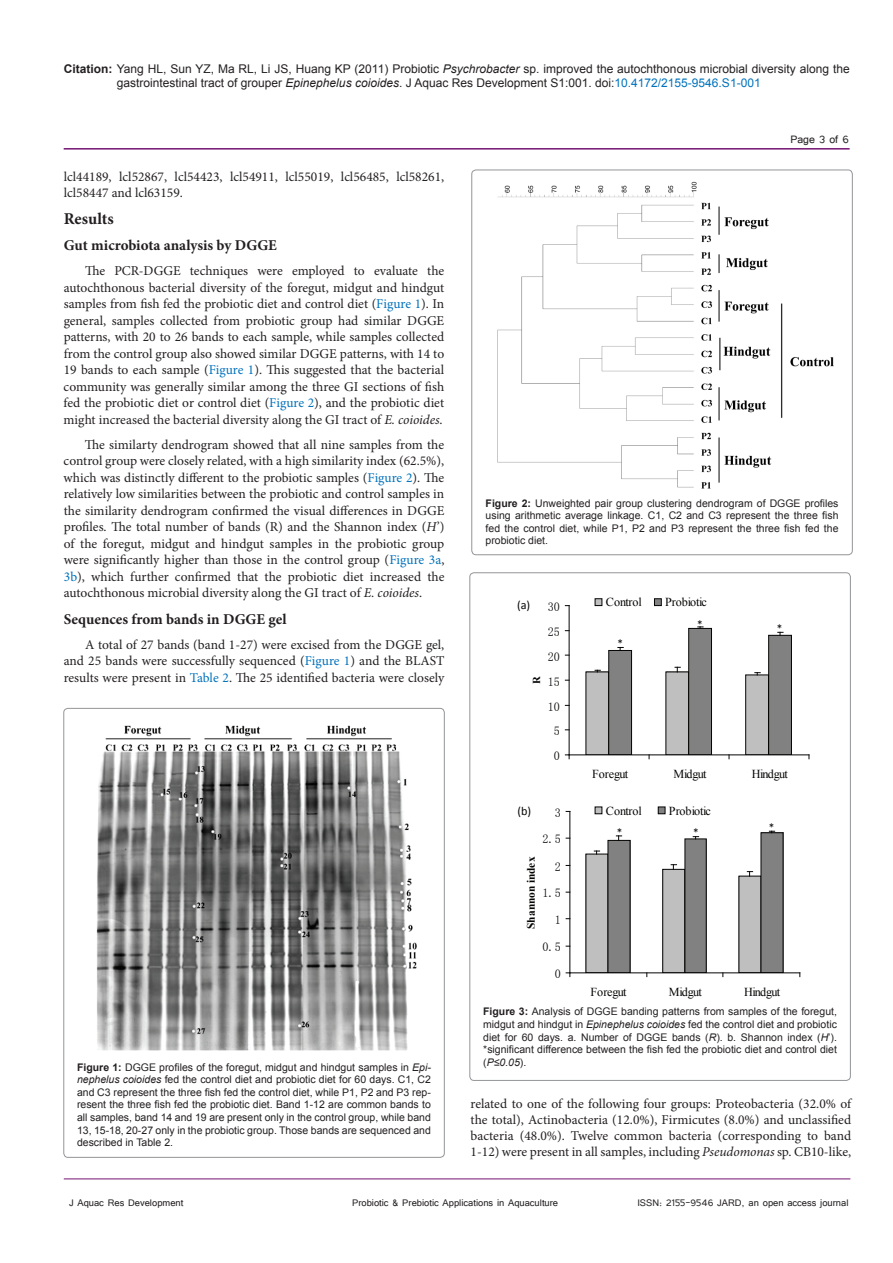
<style>
.page{position:relative;width:893px;height:1263px;background:#fff}
.page>*{position:absolute;margin:0;border:0;box-sizing:border-box;transform-origin:0 0}
.t1{font:700 16.5px "Minion Pro";color:#231f20}
.t2{font:700 15px "Minion Pro";color:#231f20}
.t3{font:13.5px/16.5px "Minion Pro";color:#231f20;text-align:justify}
.t4{font:13.5px "Tunga";color:#231f20}
.t5{font:12.15px "Times New Roman";letter-spacing:-.02em;color:#050504}
.t6{font:12.15px "Sim Sun";color:#050504}
.t7{font:12.15px "Times New Roman";letter-spacing:-.06em;color:#050504}
.t8{font:12.15px "Calibri";color:#050504}
.t9{font:12px/14.4px "Arial";color:#231f20}
.t10{font:12px "Tunga";color:#231f20}
.t11{font:700 11.4px "Times New Roman";letter-spacing:-.02em;color:#050504}
.t12{font:11.25px "Calibri";color:#050504}
.t13{font:700 10.65px "Times New Roman";color:#050504}
.t14{font:10.5px/12.6px "Arial";color:#231f20;text-align:justify}
.s1{font-weight:700}
.s2{font-style:italic}
.s3{color:#0072bc}
</style>
<div class="page">
<hr style="left:64px;top:148px;width:786px;height:2px;background:#741272">
<hr style="left:64px;top:1179px;width:786px;height:1px;background:#741272">
<img style="left:96px;top:725px;width:321px;height:326px">
<div style="left:586px;top:672px;width:23px;height:83px;background:#c0bfbf"></div>
<div style="left:666px;top:672px;width:23px;height:83px;background:#c0bfbf"></div>
<div style="left:746px;top:675px;width:23px;height:80px;background:#c0bfbf"></div>
<div style="left:745px;top:674px;width:24px;height:81px;border:1px solid #050504"></div>
<div style="left:609px;top:650px;width:23px;height:105px;background:#808180"></div>
<div style="left:608px;top:650px;width:24px;height:105px;border:1px solid #050504"></div>
<div style="left:689px;top:628px;width:22px;height:127px;background:#808180"></div>
<div style="left:688px;top:628px;width:24px;height:127px;border:1px solid #050504"></div>
<div style="left:769px;top:635px;width:22px;height:120px;background:#808180"></div>
<div style="left:768px;top:635px;width:24px;height:120px;border:1px solid #050504"></div>
<svg style="left:675px;top:667px;width:5px;height:5px"></svg>
<svg style="left:755px;top:672px;width:5px;height:3px"></svg>
<svg style="left:778px;top:632px;width:5px;height:3px"></svg>
<hr style="left:569px;top:606px;width:1px;height:149px;background:#050504">
<hr style="left:569px;top:755px;width:240px;height:1px;background:#050504">
<div style="left:595px;top:599px;width:7px;height:7px;background:#c0bfbf"></div>
<div style="left:595px;top:598px;width:7px;height:8px;border:1px solid #050504"></div>
<div style="left:654px;top:599px;width:7px;height:7px;background:#808180"></div>
<div style="left:654px;top:598px;width:8px;height:8px;border:1px solid #050504"></div>
<div style="left:586px;top:854px;width:22px;height:119px;background:#c0bfbf"></div>
<div style="left:586px;top:854px;width:22px;height:119px;border:1px solid #050504"></div>
<div style="left:663px;top:869px;width:22px;height:104px;background:#c0bfbf"></div>
<div style="left:662px;top:869px;width:23px;height:104px;border:1px solid #050504"></div>
<div style="left:739px;top:876px;width:22px;height:97px;background:#c0bfbf"></div>
<div style="left:739px;top:876px;width:22px;height:97px;border:1px solid #050504"></div>
<div style="left:608px;top:840px;width:22px;height:133px;background:#808180"></div>
<div style="left:685px;top:839px;width:21px;height:134px;background:#808180"></div>
<div style="left:685px;top:838px;width:22px;height:135px;border:1px solid #050504"></div>
<div style="left:761px;top:833px;width:22px;height:140px;background:#808180"></div>
<svg style="left:594px;top:851px;width:6px;height:3px"></svg>
<svg style="left:671px;top:864px;width:5px;height:5px"></svg>
<svg style="left:747px;top:871px;width:6px;height:5px"></svg>
<svg style="left:616px;top:835px;width:6px;height:5px"></svg>
<svg style="left:693px;top:836px;width:6px;height:3px"></svg>
<svg style="left:769px;top:831px;width:6px;height:2px"></svg>
<hr style="left:570px;top:811px;width:1px;height:162px;background:#050504">
<hr style="left:570px;top:972px;width:230px;height:1px;background:#050504">
<svg style="left:566px;top:972px;width:5px;height:5px"></svg>
<div style="left:595px;top:807px;width:7px;height:7px;background:#c0bfbf"></div>
<div style="left:595px;top:806px;width:7px;height:8px;border:1px solid #050504"></div>
<div style="left:658px;top:807px;width:7px;height:7px;background:#808180"></div>
<div style="left:658px;top:806px;width:7px;height:8px;border:1px solid #050504"></div>
<img style="left:497px;top:181px;width:337px;height:308px">
<div style="left:472px;top:170px;width:380px;height:385px;border:1px solid #939598;border-radius:4px"></div>
<p class="t9" style="left:117px;top:61px;width:734px;text-indent:-53px"><span class="s1">Citation:</span> Yang HL, Sun YZ, Ma RL, Li JS, Huang KP (2011) Probiotic <span class="s2">Psychrobacter</span> sp. improved the autochthonous microbial diversity along the gastrointestinal tract of grouper <span class="s2">Epinephelus coioides</span>. J Aquac Res Development S1:001. doi:<span class="s3">10.4172/2155-9546.S1-001</span></p>
<p class="t3" style="left:64px;top:168px;width:382px">lcl44189, lcl52867, lcl54423, lcl54911, lcl55019, lcl56485, lcl58261, lcl58447 and lcl63159.</p>
<p class="t1" style="left:64px;top:207px;width:51px">Results</p>
<p class="t2" style="left:64px;top:235px;width:215px">Gut microbiota analysis by DGGE</p>
<p class="t3" style="left:64px;top:263px;width:382px;text-indent:21px">The PCR-DGGE techniques were employed to evaluate the autochthonous bacterial diversity of the foregut, midgut and hindgut samples from fish fed the probiotic diet and control diet (<span class="s3">Figure 1</span>). In general, samples collected from probiotic group had similar DGGE patterns, with 20 to 26 bands to each sample, while samples collected from the control group also showed similar DGGE patterns, with 14 to 19 bands to each sample (<span class="s3">Figure 1</span>). This suggested that the bacterial community was generally similar among the three GI sections of fish fed the probiotic diet or control diet (<span class="s3">Figure 2</span>), and the probiotic diet might increased the bacterial diversity along the GI tract of <span class="s2">E. coioides</span>.</p>
<p class="t3" style="left:64px;top:436px;width:382px;text-indent:21px">The similarty dendrogram showed that all nine samples from the control group were closely related, with a high similarity index (62.5%), which was distinctly different to the probiotic samples (<span class="s3">Figure 2</span>). The relatively low similarities between the probiotic and control samples in the similarity dendrogram confirmed the visual differences in DGGE profiles. The total number of bands (R) and the Shannon index (<span class="s2">H</span>’) of the foregut, midgut and hindgut samples in the probiotic group were significantly higher than those in the control group (<span class="s3">Figure 3a</span>, <span class="s3">3b</span>), which further confirmed that the probiotic diet increased the autochthonous microbial diversity along the GI tract of <span class="s2">E. coioides</span>.</p>
<p class="t2" style="left:64px;top:608px;width:224px">Sequences from bands in DGGE gel</p>
<p class="t3" style="left:64px;top:636px;width:382px;text-indent:21px">A total of 27 bands (band 1-27) were excised from the DGGE gel, and 25 bands were successfully sequenced (<span class="s3">Figure 1</span>) and the BLAST results were present in <span class="s3">Table 2</span>. The 25 identified bacteria were closely</p>
<p class="t14" style="left:77px;top:1061px;width:355px"><span class="s1">Figure 1:</span> DGGE profiles of the foregut, midgut and hindgut samples in <span class="s2">Epi&shy;nephelus coioides</span> fed the control diet and probiotic diet for 60 days. C1, C2 and C3 represent the three fish fed the control diet, while P1, P2 and P3 rep&shy;resent the three fish fed the probiotic diet. Band 1-12 are common bands to all samples, band 14 and 19 are present only in the control group, while band 13, 15-18, 20-27 only in the probiotic group. Those bands are sequenced and described in Table 2.</p>
<p class="t4" style="left:790px;top:131px;width:60px">Page 3 of 6</p>
<p class="t14" style="left:486px;top:497px;width:354px"><span class="s1">Figure 2:</span> Unweighted pair group clustering dendrogram of DGGE profiles using arithmetic average linkage. C1, C2 and C3 represent the three fish fed the control diet, while P1, P2 and P3 represent the three fish fed the probiotic diet.</p>
<p class="t8" style="left:517px;top:597px;width:15px">(a)</p>
<p class="t13" style="left:529px;top:684px;width:9px;rotate:-90deg">R</p>
<p class="t6" style="left:548px;top:600px;width:14px">30</p>
<p class="t6" style="left:548px;top:626px;width:14px">25</p>
<p class="t6" style="left:548px;top:650px;width:14px">20</p>
<p class="t6" style="left:548px;top:675px;width:14px">15</p>
<p class="t6" style="left:548px;top:700px;width:14px">10</p>
<p class="t6" style="left:554px;top:725px;width:8px">5</p>
<p class="t6" style="left:554px;top:750px;width:8px">0</p>
<p class="t8" style="left:518px;top:803px;width:15px">(b)</p>
<p class="t6" style="left:555px;top:806px;width:8px">3</p>
<p class="t11" style="left:523px;top:929px;width:73px;rotate:-90deg">Shannon index</p>
<p class="t6" style="left:542px;top:833px;width:20px">2.5</p>
<p class="t6" style="left:555px;top:860px;width:8px">2</p>
<p class="t6" style="left:542px;top:887px;width:20px">1.5</p>
<p class="t6" style="left:555px;top:914px;width:8px">1</p>
<p class="t6" style="left:542px;top:941px;width:20px">0.5</p>
<p class="t6" style="left:555px;top:968px;width:8px">0</p>
<p class="t5" style="left:606px;top:594px;width:38px">Control</p>
<p class="t5" style="left:665px;top:594px;width:43px">Probiotic</p>
<p class="t12" style="left:617px;top:636px;width:7px">*</p>
<p class="t12" style="left:697px;top:617px;width:7px">*</p>
<p class="t12" style="left:777px;top:621px;width:7px">*</p>
<p class="t5" style="left:592px;top:766px;width:38px">Foregut</p>
<p class="t5" style="left:673px;top:766px;width:35px">Midgut</p>
<p class="t7" style="left:752px;top:766px;width:38px">Hindgut</p>
<p class="t5" style="left:606px;top:802px;width:38px">Control</p>
<p class="t5" style="left:669px;top:802px;width:43px">Probiotic</p>
<p class="t12" style="left:617px;top:825px;width:7px">*</p>
<p class="t12" style="left:693px;top:825px;width:7px">*</p>
<p class="t12" style="left:769px;top:820px;width:7px">*</p>
<p class="t5" style="left:590px;top:983px;width:38px">Foregut</p>
<p class="t5" style="left:669px;top:983px;width:35px">Midgut</p>
<p class="t7" style="left:744px;top:983px;width:38px">Hindgut</p>
<p class="t14" style="left:483px;top:1005px;width:355px"><span class="s1">Figure 3:</span> Analysis of DGGE banding patterns from samples of the foregut, midgut and hindgut in <span class="s2">Epinephelus coioides</span> fed the control diet and probiotic diet for 60 days. a. Number of DGGE bands (<span class="s2">R</span>). b. Shannon index (<span class="s2">H</span>’). *significant difference between the fish fed the probiotic diet and control diet (<span class="s2">P≤0.05</span>).</p>
<p class="t3" style="left:471px;top:1095px;width:382px;line-height:16px">related to one of the following four groups: Proteobacteria (32.0% of the total), Actinobacteria (12.0%), Firmicutes (8.0%) and unclassified bacteria (48.0%). Twelve common bacteria (corresponding to band 1-12) were present in all samples, including <span class="s2">Pseudomonas</span> sp. CB10-like,</p>
<p class="t10" style="left:69px;top:1194px;width:116px">J Aquac Res Development</p>
<p class="t10" style="left:352px;top:1194px;width:208px">Probiotic &amp; Prebiotic Applications in Aquaculture</p>
<p class="t10" style="left:637px;top:1194px;width:213px">ISSN: 2155-9546 JARD, an open access journal</p>
</div>
